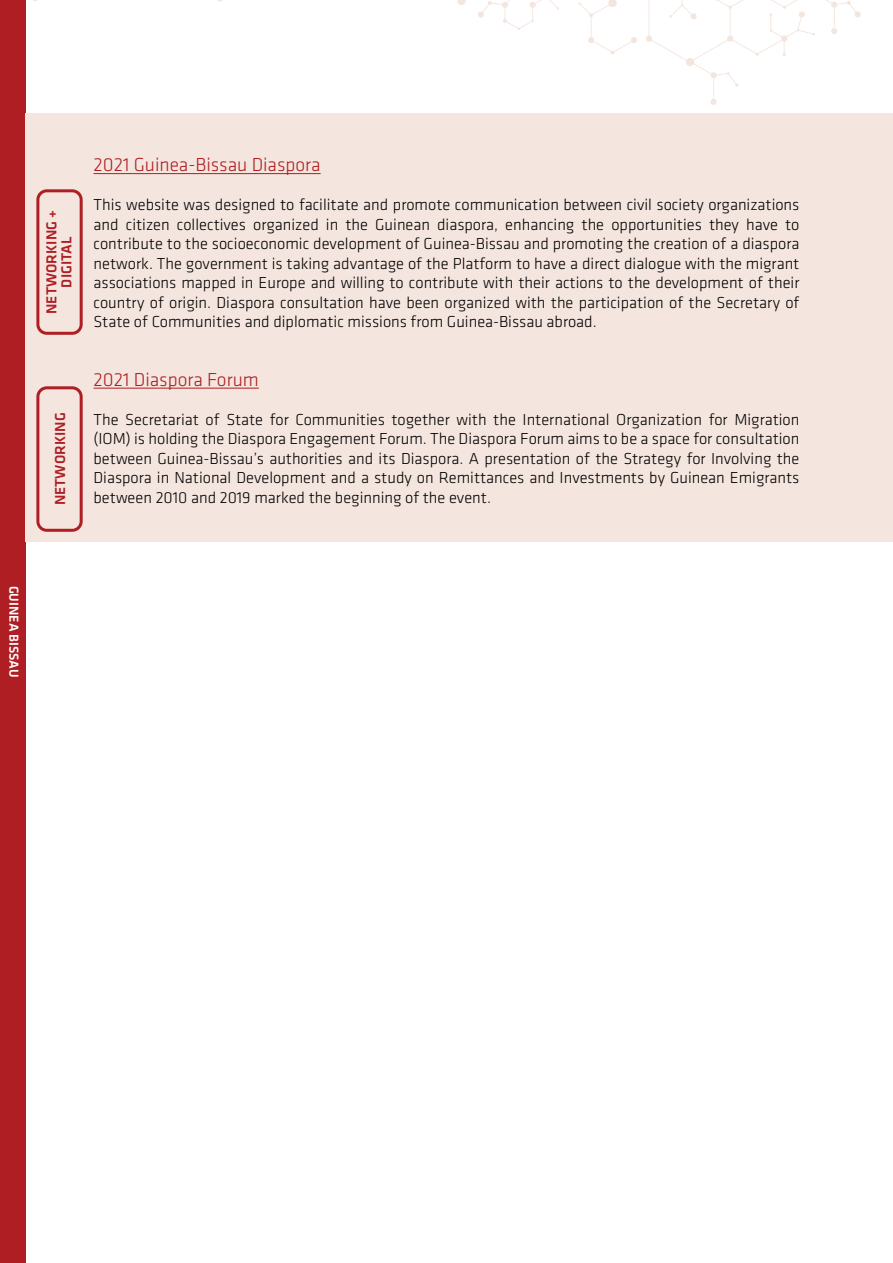
<style>
.page{position:relative;width:893px;height:1263px;background:#fff}
.page>*{position:absolute;margin:0;border:0;box-sizing:border-box;transform-origin:0 0}
.t1{font:300 19.5px "Klavika";color:#af1e23}
.t2{font:300 16.5px/19.5px "Klavika";color:#000;text-align:justify}
.t3{font:500 15px/15px "Klavika";color:#af1e23;text-align:center}
.t4{font:500 13.5px "Klavika";color:#fff}
</style>
<div class="page">
<div style="left:0;top:0;width:26px;height:1263px;background:#af1e23"></div>
<svg style="left:578px;top:0;width:59px;height:55px"></svg>
<svg style="left:457px;top:0;width:102px;height:30px"></svg>
<svg style="left:646px;top:0;width:215px;height:105px"></svg>
<div style="left:26px;top:113px;width:867px;height:429px;background:#f4e5de"></div>
<hr style="left:94px;top:173px;width:227px;height:1px;background:#af1e23">
<hr style="left:94px;top:388px;width:165px;height:1px;background:#af1e23">
<svg style="left:36px;top:189px;width:47px;height:146px"></svg>
<svg style="left:36px;top:386px;width:47px;height:146px"></svg>
<p class="t3" style="left:44px;top:314px;width:105px;rotate:-90deg">NETWORKING +<br>DIGITAL</p>
<p class="t3" style="left:52px;top:505px;width:94px;rotate:-90deg">NETWORKING</p>
<p class="t1" style="left:94px;top:153px;width:229px">2021 Guinea-Bissau Diaspora</p>
<p class="t2" style="left:94px;top:195px;width:707px">This website was designed to facilitate and promote communication between civil society organizations and citizen collectives organized in the Guinean diaspora, enhancing the opportunities they have to contribute to the socioeconomic development of Guinea-Bissau and promoting the creation of a diaspora network. The government is taking advantage of the Platform to have a direct dialogue with the migrant associations mapped in Europe and willing to contribute with their actions to the development of their country of origin. Diaspora consultation have been organized with the participation of the Secretary of State of Communities and diplomatic missions from Guinea-Bissau abroad.</p>
<p class="t1" style="left:94px;top:367px;width:167px">2021 Diaspora Forum</p>
<p class="t2" style="left:94px;top:409px;width:707px">The Secretariat of State for Communities together with the International Organization for Migration (IOM) is holding the Diaspora Engagement Forum. The Diaspora Forum aims to be a space for consultation between Guinea-Bissau’s authorities and its Diaspora. A presentation of the Strategy for Involving the Diaspora in National Development and a study on Remittances and Investments by Guinean Emigrants between 2010 and 2019 marked the beginning of the event.</p>
<p class="t4" style="left:23px;top:585px;width:93px;rotate:90deg">GUINEA BISSAU</p>
</div>
